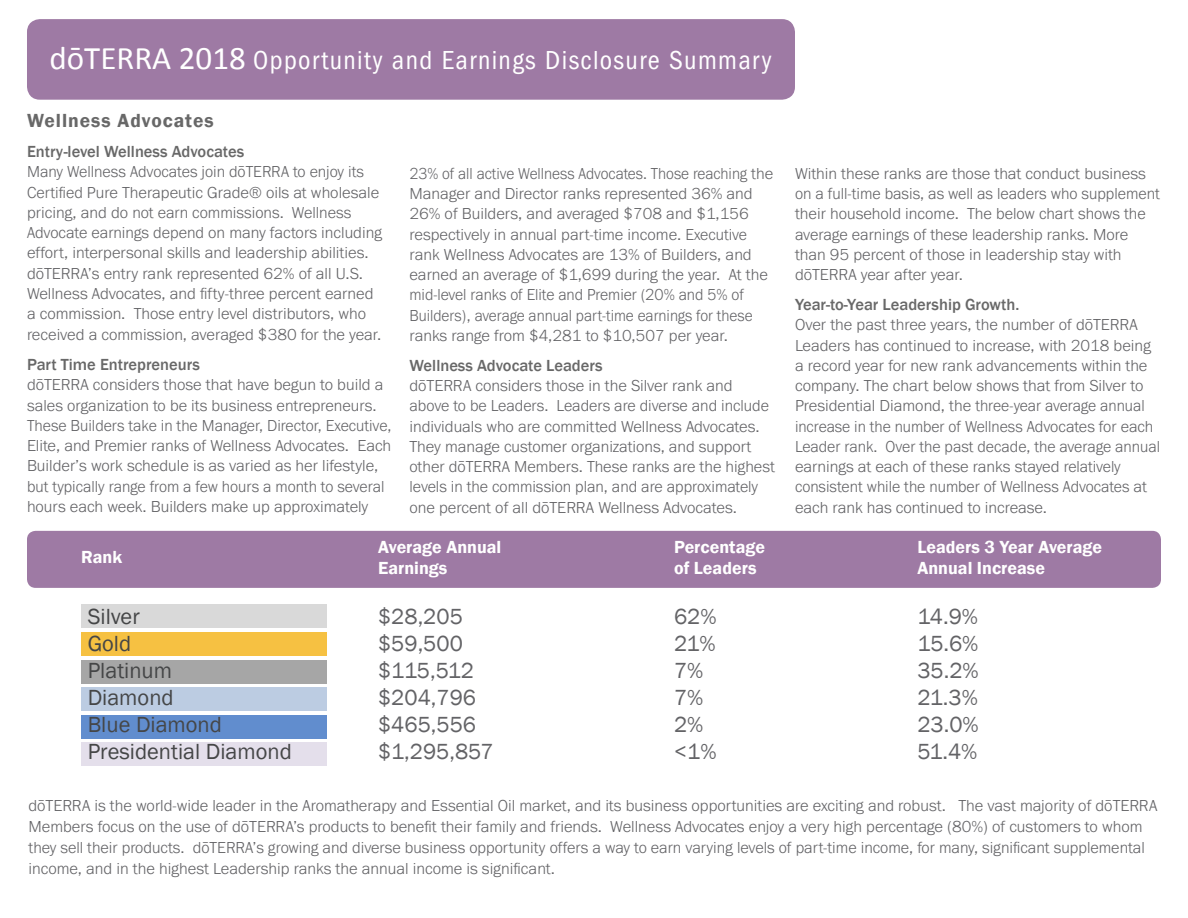
<style>
.page{position:relative;width:1188px;height:918px;background:#fff}
.page>*{position:absolute;margin:0;border:0;box-sizing:border-box;transform-origin:0 0}
.t1{font:condensed 27px "Franklin Gothic";letter-spacing:.05em;color:#fff}
.t2{font:22.5px "Franklin Gothic";color:#636366}
.t3{font:22.5px "Franklin Gothic";color:#454647}
.t4{font:600 19.5px "Franklin Gothic";letter-spacing:.05em;color:#686868}
.t5{font:600 18px/21px "Franklin Gothic";color:#fff}
.t6{font:300 16.5px/20.2px "Franklin Gothic URW";color:#636366}
.t7{font:300 16.5px/20.2px "Franklin Gothic URW";color:#636366;scale:.93 1}
.t8{font:500 16.5px "Franklin Gothic";color:#686868}
.s1{font-family:"Calibri";font-stretch:normal;font-size:33px}
</style>
<div class="page">
<div style="left:81px;top:605px;width:246px;height:23px;background:#d9d9d9"></div>
<div style="left:81px;top:632px;width:246px;height:24px;background:#f6c142"></div>
<div style="left:81px;top:660px;width:246px;height:23px;background:#a6a6a6"></div>
<div style="left:81px;top:688px;width:246px;height:23px;background:#bccce2"></div>
<div style="left:81px;top:715px;width:246px;height:23px;background:#618dce"></div>
<div style="left:81px;top:742px;width:246px;height:24px;background:#e4dfeb"></div>
<div style="left:27px;top:531px;width:1134px;height:57px;background:#9e7aa4;border-radius:9px"></div>
<div style="left:27px;top:19px;width:768px;height:81px;background:#9e7aa4;border-radius:13px"></div>
<p class="t1" style="left:50px;top:45px;width:724px"><span class="s1">dōTERRA 2018</span> Opportunity and Earnings Disclosure Summary</p>
<p class="t4" style="left:27px;top:109px;width:188px">Wellness Advocates</p>
<p class="t8" style="left:27px;top:141px;width:219px">Entry-level Wellness Advocates</p>
<p class="t6" style="left:27px;top:161px;width:357px">Many Wellness Advocates join dōTERRA to enjoy its Certified Pure Therapeutic Grade® oils at wholesale pricing, and do not earn commissions. Wellness Advocate earnings depend on many factors including effort, interpersonal skills and leadership abilities. dōTERRA’s entry rank represented 62% of all U.S.<br>Wellness Advocates, and fifty-three percent earned a commission. Those entry level distributors, who received a commission, averaged $380 for the year.</p>
<p class="t8" style="left:27px;top:354px;width:174px">Part Time Entrepreneurs</p>
<p class="t6" style="left:27px;top:374px;width:366px">dōTERRA considers those that have begun to build a sales organization to be its business entrepreneurs.<br>These Builders take in the Manager, Director, Executive, Elite, and Premier ranks of Wellness Advocates. Each Builder’s work schedule is as varied as her lifestyle, but typically range from a few hours a month to several hours each week. Builders make up approximately</p>
<p class="t7" style="left:410px;top:163px;width:393px">23% of all active Wellness Advocates. Those reaching the Manager and Director ranks represented 36% and 26% of Builders, and averaged $708 and $1,156 respectively in annual part-time income. Executive rank Wellness Advocates are 13% of Builders, and earned an average of $1,699 during the year. At the mid-level ranks of Elite and Premier (20% and 5% of Builders), average annual part-time earnings for these ranks range from $4,281 to $10,507 per year.</p>
<p class="t8" style="left:410px;top:355px;width:195px">Wellness Advocate Leaders</p>
<p class="t6" style="left:410px;top:375px;width:367px">dōTERRA considers those in the Silver rank and above to be Leaders. Leaders are diverse and include individuals who are committed Wellness Advocates.<br>They manage customer organizations, and support other dōTERRA Members. These ranks are the highest levels in the commission plan, and are approximately one percent of all dōTERRA Wellness Advocates.</p>
<p class="t6" style="left:795px;top:163px;width:366px">Within these ranks are those that conduct business on a full-time basis, as well as leaders who supplement their household income. The below chart shows the average earnings of these leadership ranks. More than 95 percent of those in leadership stay with dōTERRA year after year.</p>
<p class="t8" style="left:795px;top:294px;width:226px">Year-to-Year Leadership Growth.</p>
<p class="t6" style="left:795px;top:314px;width:367px">Over the past three years, the number of dōTERRA Leaders has continued to increase, with 2018 being a record year for new rank advancements within the company. The chart below shows that from Silver to Presidential Diamond, the three-year average annual increase in the number of Wellness Advocates for each Leader rank. Over the past decade, the average annual earnings at each of these ranks stayed relatively consistent while the number of Wellness Advocates at each rank has continued to increase.</p>
<p class="t5" style="left:81px;top:547px;width:43px">Rank</p>
<p class="t5" style="left:378px;top:537px;width:125px">Average Annual<br>Earnings</p>
<p class="t5" style="left:674px;top:537px;width:93px">Percentage of Leaders</p>
<p class="t5" style="left:917px;top:537px;width:186px">Leaders 3 Year Average<br>Annual Increase</p>
<p class="t2" style="left:378px;top:603px;width:86px">$28,205</p>
<p class="t2" style="left:378px;top:630px;width:86px">$59,500</p>
<p class="t2" style="left:378px;top:657px;width:97px">$115,512</p>
<p class="t2" style="left:378px;top:684px;width:99px">$204,796</p>
<p class="t2" style="left:378px;top:711px;width:99px">$465,556</p>
<p class="t2" style="left:378px;top:738px;width:117px">$1,295,857</p>
<p class="t2" style="left:917px;top:603px;width:62px">14.9%</p>
<p class="t2" style="left:917px;top:630px;width:63px">15.6%</p>
<p class="t2" style="left:917px;top:657px;width:63px">35.2%</p>
<p class="t2" style="left:917px;top:684px;width:62px">21.3%</p>
<p class="t2" style="left:917px;top:711px;width:63px">23.0%</p>
<p class="t2" style="left:917px;top:738px;width:61px">51.4%</p>
<p class="t3" style="left:88px;top:603px;width:54px">Silver</p>
<p class="t3" style="left:88px;top:630px;width:45px">Gold</p>
<p class="t3" style="left:88px;top:657px;width:86px">Platinum</p>
<p class="t3" style="left:88px;top:684px;width:87px">Diamond</p>
<p class="t3" style="left:88px;top:711px;width:136px">Blue Diamond</p>
<p class="t3" style="left:88px;top:738px;width:206px">Presidential Diamond</p>
<p class="t2" style="left:674px;top:603px;width:44px">62%</p>
<p class="t2" style="left:674px;top:630px;width:43px">21%</p>
<p class="t2" style="left:674px;top:657px;width:31px">7%</p>
<p class="t2" style="left:674px;top:684px;width:31px">7%</p>
<p class="t2" style="left:674px;top:711px;width:31px">2%</p>
<p class="t2" style="left:674px;top:738px;width:44px">&lt;1%</p>
<p class="t6" style="left:28px;top:795px;width:1130px;line-height:21px">dōTERRA is the world-wide leader in the Aromatherapy and Essential Oil market, and its business opportunities are exciting and robust. The vast majority of dōTERRA Members focus on the use of dōTERRA’s products to benefit their family and friends. Wellness Advocates enjoy a very high percentage (80%) of customers to whom they sell their products. dōTERRA’s growing and diverse business opportunity offers a way to earn varying levels of part-time income, for many, significant supplemental income, and in the highest Leadership ranks the annual income is significant.</p>
</div>
